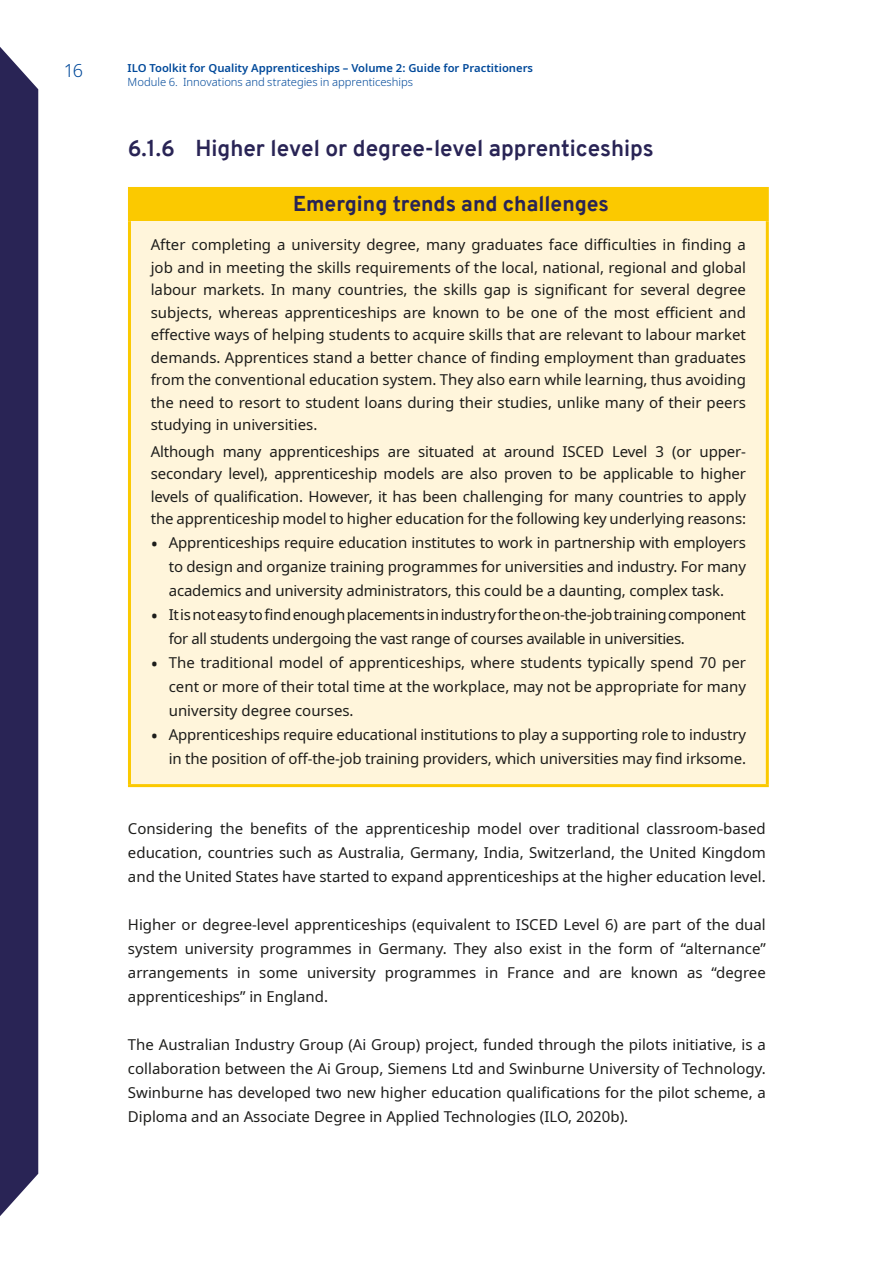
<style>
.page{position:relative;width:893px;height:1263px;background:#fff}
.page>*{position:absolute;margin:0;border:0;box-sizing:border-box;transform-origin:0 0}
.t1{font:700 22.5px "Overpass";color:#292455}
.t2{font:800 21px "Overpass";color:#292455}
.t3{font:300 18px "Noto Sans";color:#00499a}
.t4{font:15px/24px "Noto Sans";letter-spacing:-.01em;color:#1d1d1b;text-align:justify}
.t5{font:600 11.25px "Noto Sans";color:#00499a}
.t6{font:300 11.25px "Noto Sans";color:#00499a}
.s1{font-size:19.5px}
</style>
<div class="page">
<div style="left:0;top:47px;width:38px;height:1169px;background:#292455"></div>
<div style="left:129px;top:188px;width:638px;height:33px;background:#fbc900"></div>
<div style="left:129px;top:221px;width:638px;height:565px;background:#fff5db"></div>
<hr style="left:128px;top:187px;width:641px;height:3px;background:#fbc900">
<hr style="left:128px;top:190px;width:3px;height:31px;background:#fbc900">
<hr style="left:766px;top:190px;width:3px;height:31px;background:#fbc900">
<hr style="left:128px;top:221px;width:3px;height:563px;background:#fbc900">
<hr style="left:766px;top:221px;width:3px;height:563px;background:#fbc900">
<hr style="left:128px;top:784px;width:641px;height:3px;background:#fbc900">
<p class="t3" style="left:64px;top:57px;width:21px">16</p>
<p class="t5" style="left:128px;top:60px;width:407px">ILO Toolkit for Quality Apprenticeships – Volume 2: Guide for Practitioners</p>
<p class="t6" style="left:128px;top:74px;width:287px">Module 6. Innovations and strategies in apprenticeships</p>
<h1 class="t1" style="left:128px;top:132px;width:527px">6.1.6 Higher level or degree-level apprenticeships</h1>
<h2 class="t2" style="left:293px;top:189px;width:317px">Emerging trends and challenges</h2>
<p class="t4" style="left:151px;top:234px;width:597px;line-height:22.5px">After completing a university degree, many graduates face difficulties in finding a job and in meeting the skills requirements of the local, national, regional and global labour markets. In many countries, the skills gap is significant for several degree subjects, whereas apprenticeships are known to be one of the most efficient and effective ways of helping students to acquire skills that are relevant to labour market demands. Apprentices stand a better chance of finding employment than graduates from the conventional education system. They also earn while learning, thus avoiding the need to resort to student loans during their studies, unlike many of their peers studying in universities.</p>
<p class="t4" style="left:151px;top:440px;width:597px;line-height:22.5px">Although many apprenticeships are situated at around ISCED Level 3 (or upper&shy;secondary level), apprenticeship models are also proven to be applicable to higher levels of qualification. However, it has been challenging for many countries to apply the apprenticeship model to higher education for the following key underlying reasons:</p>
<p class="t4" style="left:169px;top:531px;width:579px;text-indent:-18px"><span class="s1">•</span> Apprenticeships require education institutes to work in partnership with employers to design and organize training programmes for universities and industry. For many academics and university administrators, this could be a daunting, complex task.</p>
<p class="t4" style="left:169px;top:603px;width:579px;text-indent:-18px"><span class="s1">•</span> It is not easy to find enough placements in industry for the on-the-job training component for all students undergoing the vast range of courses available in universities.</p>
<p class="t4" style="left:169px;top:651px;width:579px;text-indent:-18px"><span class="s1">•</span> The traditional model of apprenticeships, where students typically spend 70 per cent or more of their total time at the workplace, may not be appropriate for many university degree courses.</p>
<p class="t4" style="left:151px;top:723px;width:597px;text-align:right"><span class="s1">•</span> Apprenticeships require educational institutions to play a supporting role to industry in the position of off-the-job training providers, which universities may find irksome.</p>
<p class="t4" style="left:128px;top:817px;width:639px">Considering the benefits of the apprenticeship model over traditional classroom-based education, countries such as Australia, Germany, India, Switzerland, the United Kingdom and the United States have started to expand apprenticeships at the higher education level.</p>
<p class="t4" style="left:128px;top:913px;width:639px">Higher or degree-level apprenticeships (equivalent to ISCED Level 6) are part of the dual system university programmes in Germany. They also exist in the form of “alternance” arrangements in some university programmes in France and are known as “degree apprenticeships” in England.</p>
<p class="t4" style="left:128px;top:1033px;width:639px">The Australian Industry Group (Ai Group) project, funded through the pilots initiative, is a collaboration between the Ai Group, Siemens Ltd and Swinburne University of Technology.<br>Swinburne has developed two new higher education qualifications for the pilot scheme, a Diploma and an Associate Degree in Applied Technologies (ILO, 2020b).</p>
</div>
